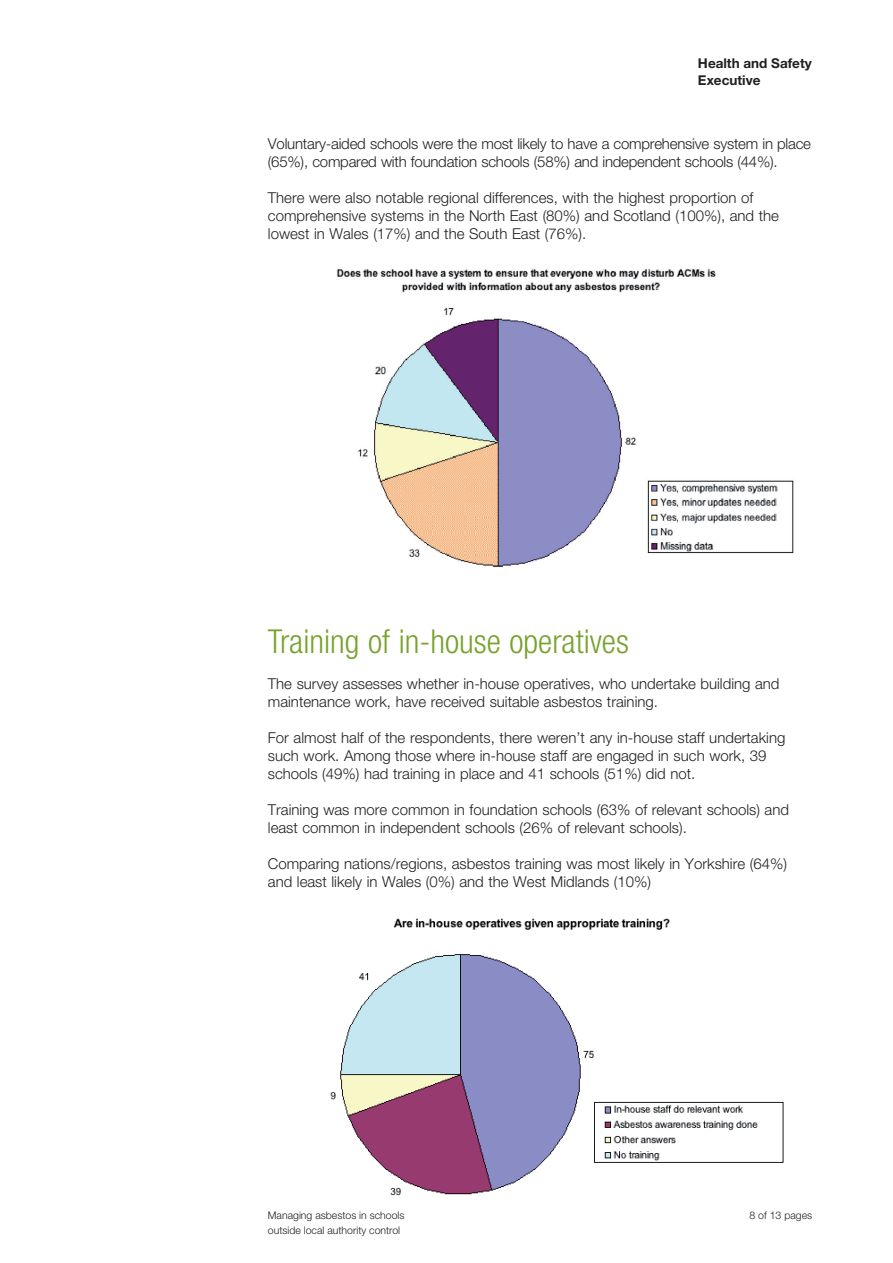
<style>
.page{position:relative;width:893px;height:1263px;background:#fff}
.page>*{position:absolute;margin:0;border:0;box-sizing:border-box;transform-origin:0 0}
.t1{font:300 condensed 33px "Helvetica Neue";color:#78a22d}
.t2{font:300 15px/18px "Helvetica Neue";color:#231f20}
.t3{font:700 13.5px/16.5px "Helvetica Neue";color:#231f20}
.t4{font:300 10.5px/14.4px "Helvetica Neue";color:#231f20}
</style>
<div class="page">
<img style="left:336px;top:268px;width:458px;height:299px">
<img style="left:330px;top:918px;width:454px;height:278px">
<p class="t3" style="left:698px;top:55px;width:115px">Health and Safety<br>Executive</p>
<p class="t2" style="left:268px;top:134px;width:545px">Voluntary-aided schools were the most likely to have a comprehensive system in place (65%), compared with foundation schools (58%) and independent schools (44%).</p>
<p class="t2" style="left:268px;top:188px;width:513px">There were also notable regional differences, with the highest proportion of comprehensive systems in the North East (80%) and Scotland (100%), and the lowest in Wales (17%) and the South East (76%).</p>
<h1 class="t1" style="left:268px;top:622px;width:362px">Training of in-house operatives</h1>
<p class="t2" style="left:268px;top:674px;width:513px">The survey assesses whether in-house operatives, who undertake building and maintenance work, have received suitable asbestos training.</p>
<p class="t2" style="left:268px;top:728px;width:519px">For almost half of the respondents, there weren’t any in-house staff undertaking such work. Among those where in-house staff are engaged in such work, 39 schools (49%) had training in place and 41 schools (51%) did not.</p>
<p class="t2" style="left:268px;top:800px;width:523px">Training was more common in foundation schools (63% of relevant schools) and least common in independent schools (26% of relevant schools).</p>
<p class="t2" style="left:268px;top:854px;width:521px">Comparing nations/regions, asbestos training was most likely in Yorkshire (64%) and least likely in Wales (0%) and the West Midlands (10%)</p>
<p class="t4" style="left:268px;top:1208px;width:138px">Managing asbestos in schools outside local authority control</p>
<p class="t4" style="left:749px;top:1208px;width:64px">8 of 13 pages</p>
</div>
